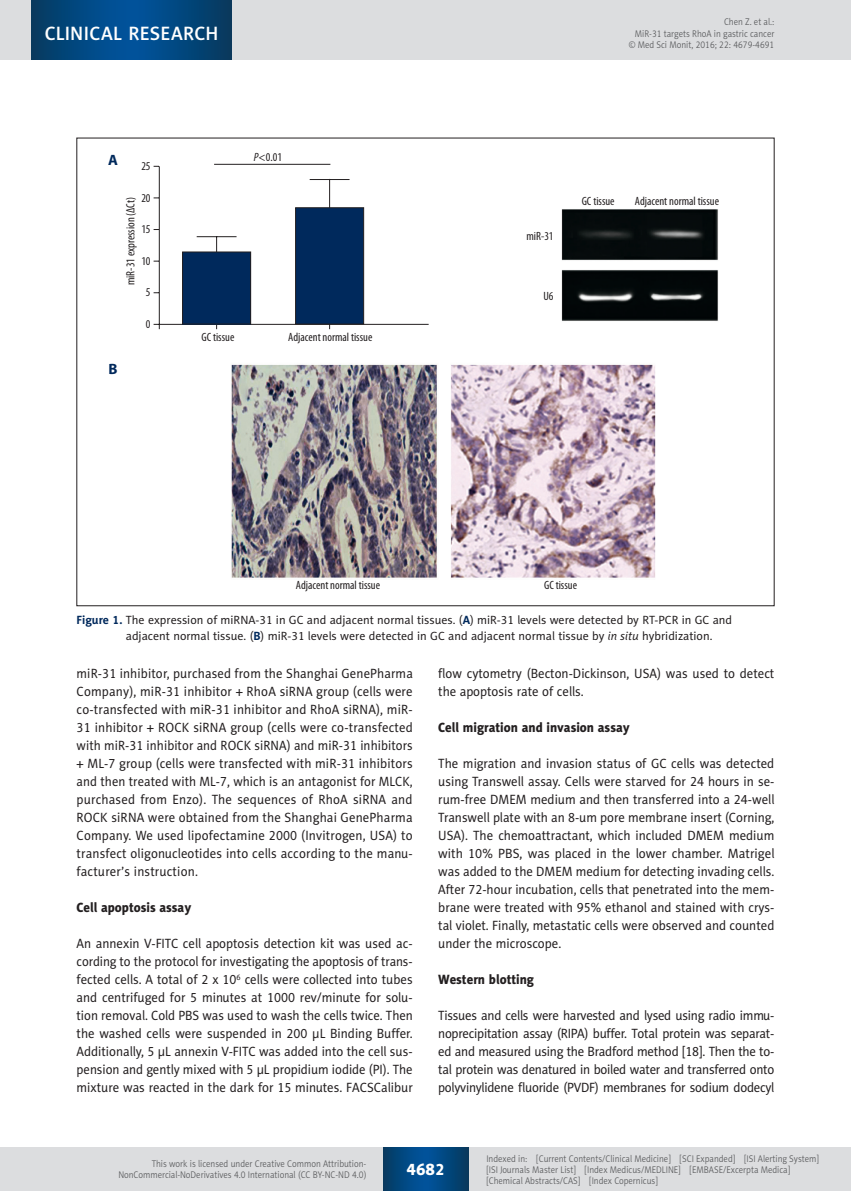
<style>
.page{position:relative;width:851px;height:1191px;background:#fff}
.page>*{position:absolute;margin:0;border:0;box-sizing:border-box;transform-origin:0 0}
.t1{font:19.5px "Naomi Sans EFN Medium";letter-spacing:.015em;color:#fff}
.t2{font:16.5px "Naomi Sans EFN Heavy";color:#fff}
.t3{font:700 15px "Myriad Pro";color:#00295c}
.MSM_Body{font:13.5px/18px "Naomi Sans EFN";color:#231f20;text-align:justify;scale:.95 1}
.MSM_Body-2{font:13.5px/18px "Naomi Sans EFN";color:#231f20;text-align:justify;scale:.94 1}
.MSM_Headline_2{font:13.5px "Naomi Sans EFN Heavy";color:#231f20;scale:.95 1}
.MSM_Rycina_tytul{font:12px/15.8px "Naomi Sans EFN";color:#231f20}
.t4{font:condensed 12px "Myriad Pro";color:#231f20}
.t5{font:9.75px/11.2px "Naomi Sans EFN Light";color:#57585a;text-align:right;scale:.9 1}
.s1{font-style:italic}
.s2{font-weight:700;color:#00295c}
</style>
<div class="page">
<img style="left:231px;top:364px;width:425px;height:214px">
<img style="left:561px;top:209px;width:157px;height:112px">
<hr style="left:153px;top:324px;width:275px;height:1px;background:#231f20">
<hr style="left:159px;top:166px;width:1px;height:163px;background:#231f20">
<hr style="left:214px;top:164px;width:116px;height:1px;background:#231f20">
<svg style="left:182px;top:178px;width:168px;height:152px"></svg>
<div style="left:295px;top:207px;width:69px;height:117px;background:#00295c;border:1px solid #231f20"></div>
<div style="left:0;top:1148px;width:850px;height:43px;background:#dcdddf"></div>
<svg style="left:383px;top:1147px;width:85px;height:43px;background:#02477e"></svg>
<div style="left:0;top:0;width:850px;height:60px;background:#dcdddf"></div>
<hr style="left:850px;top:0;width:1px;height:60px;background:#dcdddf">
<svg style="left:32px;top:0;width:200px;height:60px;background:#02477e"></svg>
<h1 class="t1" style="left:45px;top:22px;width:175px">CLINICAL RESEARCH</h1>
<p class="t3" style="left:108px;top:151px;width:11px">A</p>
<p class="t4" style="left:254px;top:151px;width:30px"><span class="s1">P</span>&lt;0.01</p>
<p class="t4" style="left:141px;top:160px;width:11px">25</p>
<p class="t4" style="left:141px;top:191px;width:11px">20</p>
<p class="t4" style="left:141px;top:223px;width:11px">15</p>
<p class="t4" style="left:141px;top:254px;width:11px">10</p>
<p class="t4" style="left:146px;top:286px;width:6px">5</p>
<p class="t4" style="left:146px;top:317px;width:6px">0</p>
<p class="t4" style="left:124px;top:285px;width:90px;rotate:-90deg">miR-31 expression (∆Ct)</p>
<p class="t3" style="left:108px;top:359px;width:11px">B</p>
<p class="t4" style="left:201px;top:330px;width:34px">GC tissue</p>
<p class="t4" style="left:288px;top:330px;width:86px">Adjacent normal tissue</p>
<p class="t5" style="left:628px;top:16px;width:163px">Chen Z. et al.:<br>MiR-31 targets RhoA in gastric cancer © Med Sci Monit, 2016; 22: 4679-4691</p>
<p class="t4" style="left:526px;top:230px;width:29px">miR-31</p>
<p class="t4" style="left:543px;top:290px;width:12px">U6</p>
<p class="t4" style="left:581px;top:195px;width:34px">GC tissue</p>
<p class="t4" style="left:634px;top:195px;width:86px">Adjacent normal tissue</p>
<p class="t4" style="left:296px;top:578px;width:86px">Adjacent normal tissue</p>
<p class="t4" style="left:544px;top:578px;width:34px">GC tissue</p>
<p class="MSM_Rycina_tytul" style="left:126px;top:612px;width:607px;text-indent:-49px"><span class="s2">Figure 1.</span> The expression of miRNA-31 in GC and adjacent normal tissues. (<span class="s2">A</span>) miR-31 levels were detected by RT-PCR in GC and adjacent normal tissue. (<span class="s2">B</span>) miR-31 levels were detected in GC and adjacent normal tissue by <span class="s1">in situ</span> hybridization.</p>
<p class="MSM_Body-2" style="left:77px;top:664px;width:359px">miR-31 inhibitor, purchased from the Shanghai GenePharma Company), miR-31 inhibitor + RhoA siRNA group (cells were co-transfected with miR-31 inhibitor and RhoA siRNA), miR-31 inhibitor + ROCK siRNA group (cells were co-transfected with miR-31 inhibitor and ROCK siRNA) and miR-31 inhibitors + ML-7 group (cells were transfected with miR-31 inhibitors and then treated with ML-7, which is an antagonist for MLCK, purchased from Enzo). The sequences of RhoA siRNA and ROCK siRNA were obtained from the Shanghai GenePharma Company. We used lipofectamine 2000 (Invitrogen, USA) to transfect oligonucleotides into cells according to the manu&shy;facturer’s instruction.</p>
<p class="MSM_Headline_2" style="left:77px;top:899px;width:122px">Cell apoptosis assay</p>
<p class="MSM_Body" style="left:77px;top:934px;width:355px">An annexin V-FITC cell apoptosis detection kit was used ac&shy;cording to the protocol for investigating the apoptosis of trans&shy;fected cells. A total of 2 x 10<sup>6</sup> cells were collected into tubes and centrifuged for 5 minutes at 1000 rev/minute for solu&shy;tion removal. Cold PBS was used to wash the cells twice. Then the washed cells were suspended in 200 μL Binding Buffer.<br>Additionally, 5 μL annexin V-FITC was added into the cell sus&shy;pension and gently mixed with 5 μL propidium iodide (PI). The mixture was reacted in the dark for 15 minutes. FACSCalibur</p>
<p class="MSM_Body" style="left:438px;top:664px;width:355px">flow cytometry (Becton-Dickinson, USA) was used to detect the apoptosis rate of cells.</p>
<p class="MSM_Headline_2" style="left:438px;top:719px;width:203px">Cell migration and invasion assay</p>
<p class="MSM_Body" style="left:438px;top:754px;width:355px">The migration and invasion status of GC cells was detected using Transwell assay. Cells were starved for 24 hours in se&shy;rum-free DMEM medium and then transferred into a 24-well Transwell plate with an 8-um pore membrane insert (Corning, USA). The chemoattractant, which included DMEM medium with 10% PBS, was placed in the lower chamber. Matrigel was added to the DMEM medium for detecting invading cells.<br>After 72-hour incubation, cells that penetrated into the mem&shy;brane were treated with 95% ethanol and stained with crys&shy;tal violet. Finally, metastatic cells were observed and counted under the microscope.</p>
<p class="MSM_Headline_2" style="left:438px;top:971px;width:102px">Western blotting</p>
<p class="MSM_Body" style="left:438px;top:1006px;width:355px">Tissues and cells were harvested and lysed using radio immu&shy;noprecipitation assay (RIPA) buffer. Total protein was separat&shy;ed and measured using the Bradford method [18]. Then the to&shy;tal protein was denatured in boiled water and transferred onto polyvinylidene fluoride (PVDF) membranes for sodium dodecyl</p>
<p class="t5" style="left:118px;top:1158px;width:277px">This work is licensed under Creative Common Attribution-<br>NonCommercial-NoDerivatives 4.0 International (CC BY-NC-ND 4.0)</p>
<p class="t2" style="left:406px;top:1159px;width:40px">4682</p>
<p class="t5" style="left:486px;top:1152px;width:371px;text-align:left">Indexed in: [Current Contents/Clinical Medicine] [SCI Expanded] [ISI Alerting System] [ISI Journals Master List] [Index Medicus/MEDLINE] [EMBASE/Excerpta Medica] [Chemical Abstracts/CAS] [Index Copernicus]</p>
</div>
